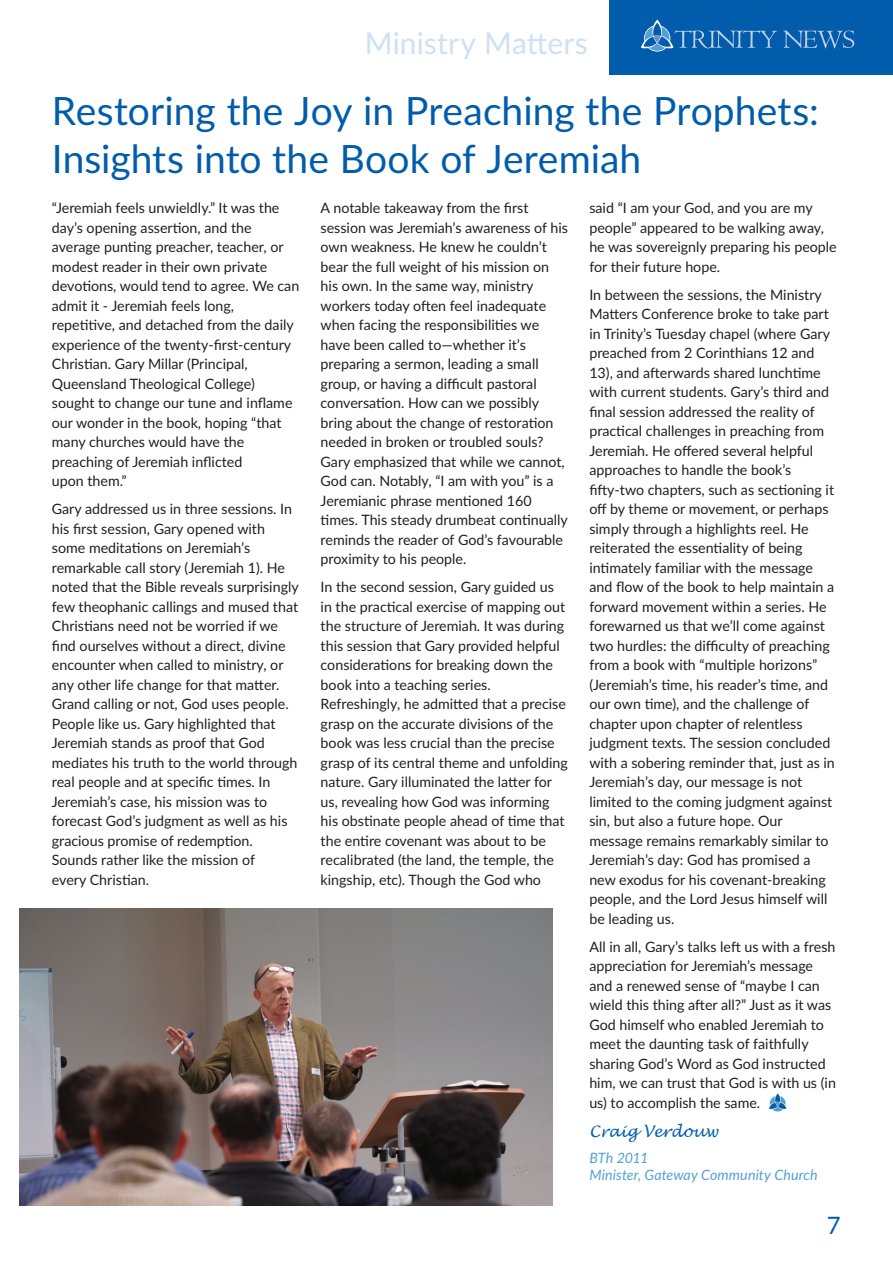
<style>
.page{position:relative;width:893px;height:1263px;background:#fff}
.page>*{position:absolute;margin:0;border:0;box-sizing:border-box;transform-origin:0 0}
.Main_Headings{font:39px/48px "Lato";color:#015dab}
.Section_Header{font:30px "Lato";letter-spacing:.005em;color:#cee1f3}
.t1{font:24px "Lato";color:#015dab}
.Author_Signature{font:italic 15.75px "Lucida Handwriting";color:#015dab}
.Body_Text{font:14.25px/19.5px "Lato";color:#231f20}
.Author_caption{font:italic 14.25px "Lato";letter-spacing:.005em;color:#53a1d4}
</style>
<div class="page">
<div style="left:609px;top:0;width:284px;height:74px;background:#015dab"></div>
<svg style="left:641px;top:20px;width:213px;height:32px"></svg>
<img style="left:19px;top:909px;width:534px;height:296px">
<svg style="left:769px;top:1093px;width:18px;height:19px"></svg>
<p class="Section_Header" style="left:365px;top:22px;width:224px">Ministry Matters</p>
<p class="Main_Headings" style="left:52px;top:85px;width:768px">Restoring the Joy in Preaching the Prophets:<br>Insights into the Book of Jeremiah</p>
<p class="Body_Text" style="left:52px;top:198px;width:249px">“Jeremiah feels unwieldly.” It was the day’s opening assertion, and the average punting preacher, teacher, or modest reader in their own private devotions, would tend to agree. We can admit it - Jeremiah feels long, repetitive, and detached from the daily experience of the twenty-first-century Christian. Gary Millar (Principal, Queensland Theological College) sought to change our tune and inflame our wonder in the book, hoping “that many churches would have the preaching of Jeremiah inflicted<br>upon them.”</p>
<p class="Body_Text" style="left:52px;top:499px;width:248px">Gary addressed us in three sessions. In his first session, Gary opened with some meditations on Jeremiah’s remarkable call story (Jeremiah 1). He noted that the Bible reveals surprisingly few theophanic callings and mused that Christians need not be worried if we find ourselves without a direct, divine encounter when called to ministry, or any other life change for that matter.<br>Grand calling or not, God uses people.<br>People like us. Gary highlighted that Jeremiah stands as proof that God mediates his truth to the world through real people and at specific times. In Jeremiah’s case, his mission was to forecast God’s judgment as well as his gracious promise of redemption.<br>Sounds rather like the mission of<br>every Christian.</p>
<p class="Body_Text" style="left:321px;top:198px;width:249px">A notable takeaway from the first session was Jeremiah’s awareness of his own weakness. He knew he couldn’t bear the full weight of his mission on his own. In the same way, ministry workers today often feel inadequate when facing the responsibilities we have been called to—whether it’s preparing a sermon, leading a small group, or having a difficult pastoral conversation. How can we possibly bring about the change of restoration needed in broken or troubled souls?<br>Gary emphasized that while we cannot, God can. Notably, “I am with you” is a Jeremianic phrase mentioned 160 times. This steady drumbeat continually reminds the reader of God’s favourable proximity to his people.</p>
<p class="Body_Text" style="left:321px;top:577px;width:249px">In the second session, Gary guided us in the practical exercise of mapping out the structure of Jeremiah. It was during this session that Gary provided helpful considerations for breaking down the book into a teaching series.<br>Refreshingly, he admitted that a precise grasp on the accurate divisions of the book was less crucial than the precise grasp of its central theme and unfolding nature. Gary illuminated the latter for us, revealing how God was informing his obstinate people ahead of time that the entire covenant was about to be recalibrated (the land, the temple, the kingship, etc). Though the God who</p>
<p class="Body_Text" style="left:589px;top:198px;width:249px">said “I am your God, and you are my people” appeared to be walking away, he was sovereignly preparing his people for their future hope.</p>
<p class="Body_Text" style="left:589px;top:284px;width:247px">In between the sessions, the Ministry Matters Conference broke to take part in Trinity’s Tuesday chapel (where Gary preached from 2 Corinthians 12 and 13), and afterwards shared lunchtime with current students. Gary’s third and final session addressed the reality of practical challenges in preaching from Jeremiah. He offered several helpful approaches to handle the book’s fifty-two chapters, such as sectioning it off by theme or movement, or perhaps simply through a highlights reel. He reiterated the essentiality of being intimately familiar with the message and flow of the book to help maintain a forward movement within a series. He forewarned us that we’ll come against two hurdles: the difficulty of preaching from a book with “multiple horizons” (Jeremiah’s time, his reader’s time, and our own time), and the challenge of chapter upon chapter of relentless judgment texts. The session concluded with a sobering reminder that, just as in Jeremiah’s day, our message is not limited to the coming judgment against sin, but also a future hope. Our message remains remarkably similar to Jeremiah’s day: God has promised a new exodus for his covenant-breaking people, and the Lord Jesus himself will be leading us.</p>
<p class="Body_Text" style="left:589px;top:936px;width:248px">All in all, Gary’s talks left us with a fresh appreciation for Jeremiah’s message and a renewed sense of “maybe I can wield this thing after all?” Just as it was God himself who enabled Jeremiah to meet the daunting task of faithfully sharing God’s Word as God instructed him, we can trust that God is with us (in us) to accomplish the same.</p>
<p class="Author_Signature" style="left:589px;top:1122px;width:130px">Craig Verdouw</p>
<p class="Author_caption" style="left:589px;top:1147px;width:61px">BTh 2011</p>
<p class="Author_caption" style="left:589px;top:1164px;width:230px">Minister, Gateway Community Church</p>
<h3 class="t1" style="left:827px;top:1208px;width:15px">7</h3>
</div>
